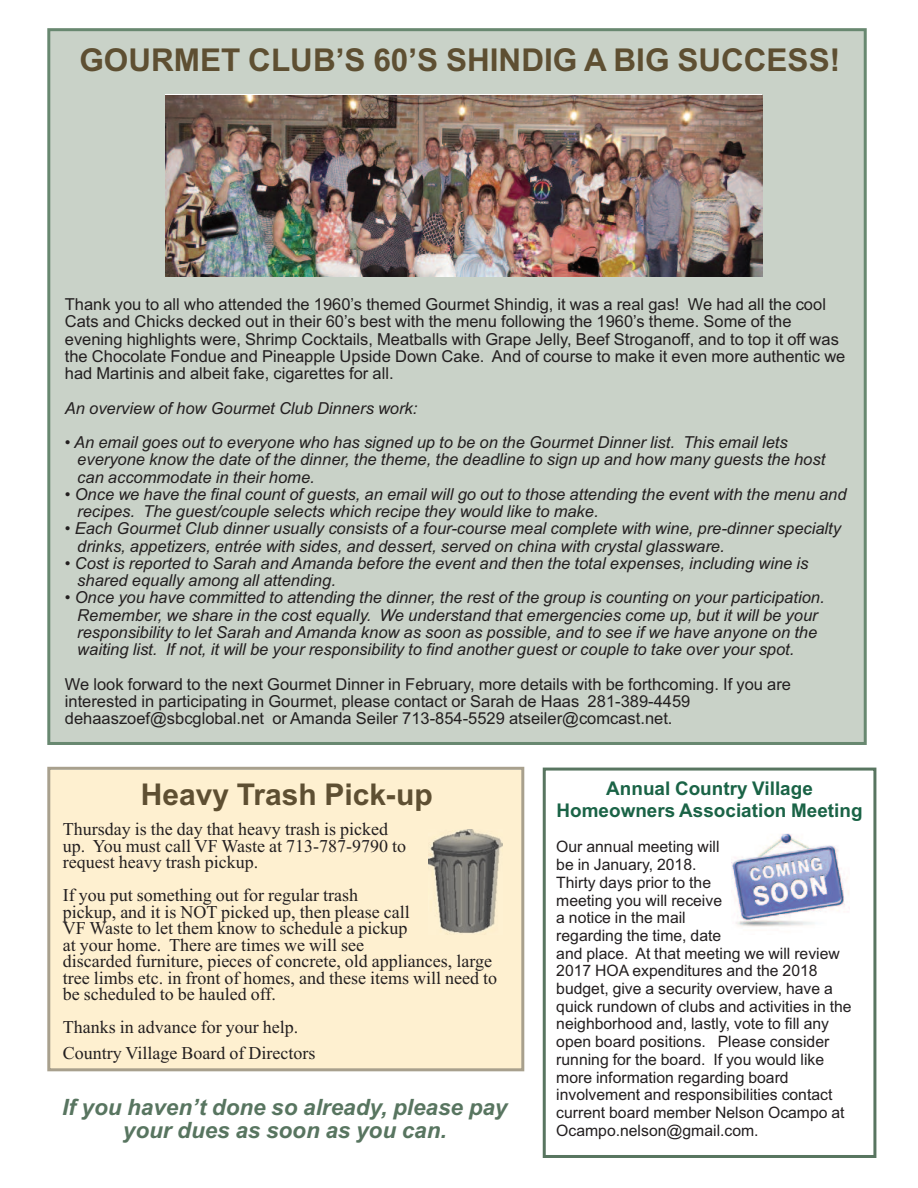
<style>
.page{position:relative;width:918px;height:1188px;background:#fff}
.page>*{position:absolute;margin:0;border:0;box-sizing:border-box;transform-origin:0 0}
.t1{font:700 31.5px "Arial";color:#5e4f32}
.t2{font:700 30px "Arial";color:#5e4f32}
.t3{font:italic 700 22.5px/22.5px "Arial";color:#587560;text-align:center}
.t4{font:700 18.9px/22.2px "Arial";color:#1a6346;text-align:center}
.t5{font:18px/16.5px "Times New Roman";color:#231f20}
.t6{font:italic 16.5px/17.2px "Arial";color:#231f20}
.t7{font:16.5px/17.2px "Arial";color:#231f20}
.t8{font:15.75px/17.7px "Arial";color:#231f20}
</style>
<div class="page">
<div style="left:50px;top:31px;width:814px;height:711px;background:#c9d2c8"></div>
<div style="left:47px;top:28px;width:820px;height:717px;border:3px solid #688870"></div>
<div style="left:50px;top:770px;width:471px;height:298px;background:#fef0d0"></div>
<div style="left:47px;top:767px;width:477px;height:304px;border:3px solid #a8a08d"></div>
<img style="left:429px;top:830px;width:74px;height:105px">
<div style="left:543px;top:768px;width:333px;height:390px;border:3px solid #587560"></div>
<img style="left:166px;top:95px;width:596px;height:181px">
<img style="left:731px;top:833px;width:118px;height:94px">
<h1 class="t1" style="left:79px;top:42px;width:762px">GOURMET CLUB’S 60’S SHINDIG A BIG SUCCESS!</h1>
<p class="t7" style="left:65px;top:296px;width:782px">Thank you to all who attended the 1960’s themed Gourmet Shindig, it was a real gas! We had all the cool Cats and Chicks decked out in their 60’s best with the menu following the 1960’s theme. Some of the evening highlights were, Shrimp Cocktails, Meatballs with Grape Jelly, Beef Stroganoff, and to top it off was the Chocolate Fondue and Pineapple Upside Down Cake. And of course to make it even more authentic we had Martinis and albeit fake, cigarettes for all.</p>
<p class="t6" style="left:65px;top:399px;width:354px">An overview of how Gourmet Club Dinners work:</p>
<p class="t6" style="left:77px;top:434px;width:750px;text-indent:-12px">• An email goes out to everyone who has signed up to be on the Gourmet Dinner list. This email lets everyone know the date of the dinner, the theme, the deadline to sign up and how many guests the host can accommodate in their home.</p>
<p class="t6" style="left:77px;top:485px;width:771px;text-indent:-12px">• Once we have the final count of guests, an email will go out to those attending the event with the menu and recipes. The guest/couple selects which recipe they would like to make.</p>
<p class="t6" style="left:77px;top:520px;width:765px;text-indent:-12px">• Each Gourmet Club dinner usually consists of a four-course meal complete with wine, pre-dinner specialty drinks, appetizers, entrée with sides, and dessert, served on china with crystal glassware.</p>
<p class="t6" style="left:77px;top:554px;width:733px;text-indent:-12px">• Cost is reported to Sarah and Amanda before the event and then the total expenses, including wine is shared equally among all attending.</p>
<p class="t6" style="left:77px;top:589px;width:749px;text-indent:-12px">• Once you have committed to attending the dinner, the rest of the group is counting on your participation.<br>Remember, we share in the cost equally. We understand that emergencies come up, but it will be your responsibility to let Sarah and Amanda know as soon as possible, and to see if we have anyone on the waiting list. If not, it will be your responsibility to find another guest or couple to take over your spot.</p>
<p class="t7" style="left:65px;top:675px;width:728px">We look forward to the next Gourmet Dinner in February, more details with be forthcoming. If you are interested in participating in Gourmet, please contact or Sarah de Haas 281-389-4459 dehaaszoef@sbcglobal.net or Amanda Seiler 713-854-5529 atseiler@comcast.net.</p>
<h2 class="t2" style="left:141px;top:778px;width:293px">Heavy Trash Pick-up</h2>
<p class="t5" style="left:63px;top:821px;width:345px">Thursday is the day that heavy trash is picked up. You must call VF Waste at 713-787-9790 to request heavy trash pickup.</p>
<p class="t5" style="left:63px;top:887px;width:436px">If you put something out for regular trash<br>pickup, and it is NOT picked up, then please call<br>VF Waste to let them know to schedule a pickup<br>at your home. There are times we will see<br>discarded furniture, pieces of concrete, old appliances, large tree limbs etc. in front of homes, and these items will need to be scheduled to be hauled off.</p>
<p class="t5" style="left:63px;top:1014px;width:254px;line-height:25.5px">Thanks in advance for your help.<br>Country Village Board of Directors</p>
<h3 class="t3" style="left:62px;top:1096px;width:447px">If you haven’t done so already, please pay your dues as soon as you can.</h3>
<p class="t4" style="left:557px;top:777px;width:307px">Annual Country Village<br>Homeowners Association Meeting</p>
<p class="t8" style="left:556px;top:838px;width:297px">Our annual meeting will<br>be in January, 2018.<br>Thirty days prior to the<br>meeting you will receive<br>a notice in the mail<br>regarding the time, date<br>and place. At that meeting we will review<br>2017 HOA expenditures and the 2018 budget, give a security overview, have a quick rundown of clubs and activities in the neighborhood and, lastly, vote to fill any open board positions. Please consider running for the board. If you would like more information regarding board involvement and responsibilities contact current board member Nelson Ocampo at<br>Ocampo.nelson@gmail.com.</p>
</div>
